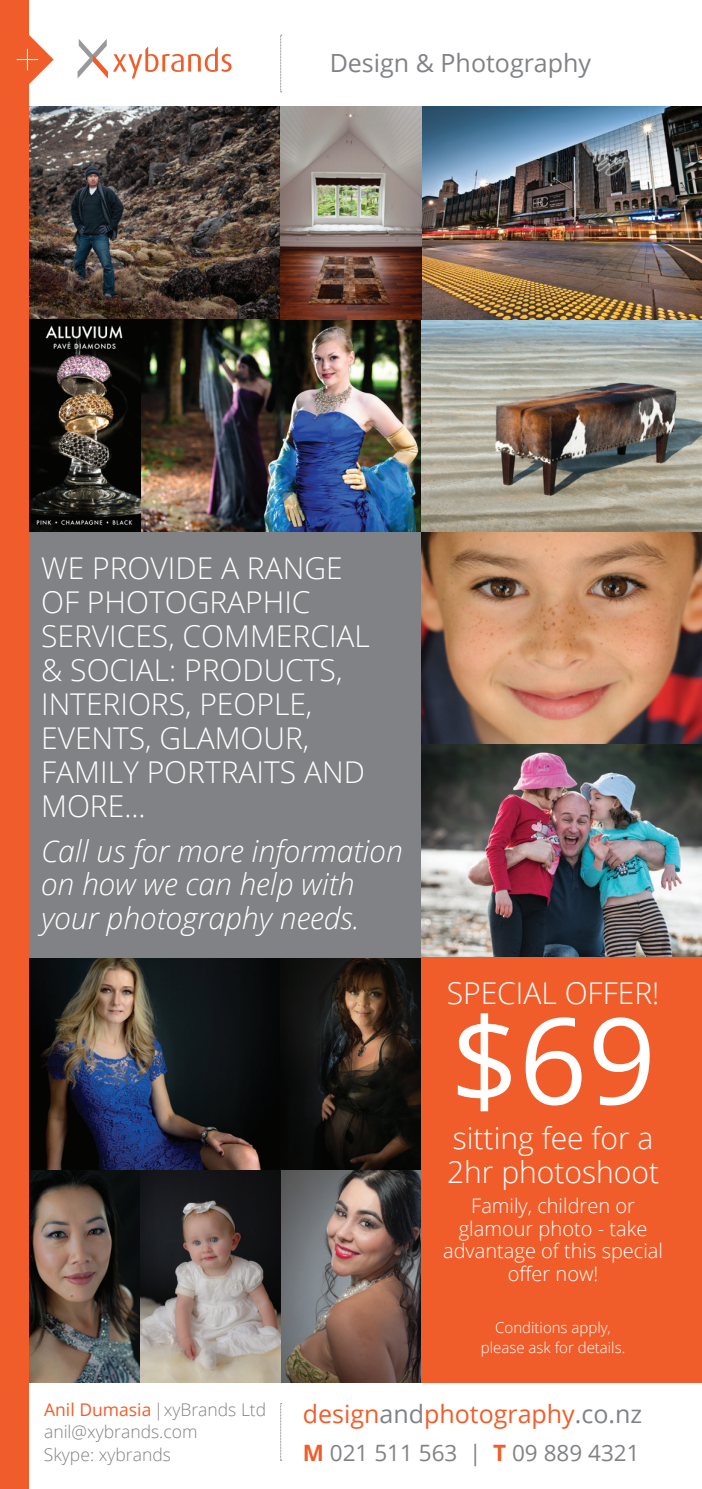
<style>
.page{position:relative;width:702px;height:1489px;background:#fff}
.page>*{position:absolute;margin:0;border:0;box-sizing:border-box;transform-origin:0 0}
.t1{font:120px "Open Sans";color:#fff}
.t2{font:300 30px/33.8px "Open Sans";color:#fff}
.t3{font:italic 300 30px/33.8px "Open Sans";color:#fff}
.t4{font:25px "Open Sans";color:#f15d2a}
.t5{font:25px "Open Sans";color:#808285}
.t6{font:22.5px "Open Sans";color:#808285}
.t7{font:300 20px/22.5px "Open Sans";color:#fff;text-align:center}
.t8{font:300 17.5px/22.5px "Open Sans";color:#808285}
.t9{font:300 15px/20px "Open Sans";color:#fff;text-align:center}
.s1{font-weight:400;color:#f15d2a}
.s2{color:#808285}
.s3{font-weight:700;color:#f15d2a}
</style>
<div class="page">
<svg style="left:280px;top:35px;width:2px;height:57px"></svg>
<svg style="left:280px;top:1403px;width:2px;height:57px"></svg>
<img style="left:28px;top:1169px;width:112px;height:213px">
<img style="left:281px;top:1169px;width:140px;height:213px">
<svg style="left:140px;top:1169px;width:141px;height:213px;background:#706763"></svg>
<img style="left:28px;top:957px;width:253px;height:212px">
<img style="left:281px;top:957px;width:140px;height:212px">
<img style="left:28px;top:106px;width:253px;height:213px">
<img style="left:421px;top:531px;width:281px;height:213px">
<img style="left:140px;top:319px;width:281px;height:212px">
<img style="left:28px;top:319px;width:112px;height:212px">
<img style="left:421px;top:319px;width:281px;height:212px">
<img style="left:421px;top:744px;width:281px;height:213px">
<div style="left:421px;top:957px;width:281px;height:425px;background:#f15d2a"></div>
<svg style="left:78px;top:39px;width:153px;height:40px"></svg>
<div style="left:28px;top:532px;width:393px;height:425px;background:#808285"></div>
<div style="left:0;top:0;width:28px;height:1488px;background:#f15d2a"></div>
<img style="left:421px;top:106px;width:281px;height:213px">
<img style="left:281px;top:106px;width:140px;height:213px">
<svg style="left:16px;top:33px;width:38px;height:53px"></svg>
<p class="t5" style="left:330px;top:45px;width:263px">Design &amp; Photography</p>
<p class="t2" style="left:41px;top:550px;width:330px">WE PROVIDE A RANGE<br>OF PHOTOGRAPHIC<br>SERVICES, COMMERCIAL &amp; SOCIAL: PRODUCTS,<br>INTERIORS, PEOPLE,<br>EVENTS, GLAMOUR,<br>FAMILY PORTRAITS AND<br>MORE...</p>
<p class="t3" style="left:41px;top:832px;width:363px">Call us for more information on how we can help with your photography needs.</p>
<p class="t2" style="left:447px;top:975px;width:214px">SPECIAL OFFER!</p>
<h1 class="t1" style="left:450px;top:978px;width:207px">$69</h1>
<p class="t2" style="left:447px;top:1120px;width:213px">sitting fee for a<br>2hr photoshoot</p>
<p class="t7" style="left:443px;top:1194px;width:221px">Family, children or glamour photo - take advantage of this special offer now!</p>
<p class="t9" style="left:481px;top:1317px;width:146px">Conditions apply, please ask for details.</p>
<p class="t8" style="left:44px;top:1397px;width:224px"><span class="s1">Anil Dumasia</span> | xyBrands Ltd anil@xybrands.com<br>Skype: xybrands</p>
<p class="t4" style="left:303px;top:1396px;width:341px">design<span class="s2">and</span>photography<span class="s2">.co.nz</span></p>
<p class="t6" style="left:303px;top:1436px;width:338px"><span class="s3">M</span> 021 511 563 | <span class="s3">T</span> 09 889 4321</p>
</div>
